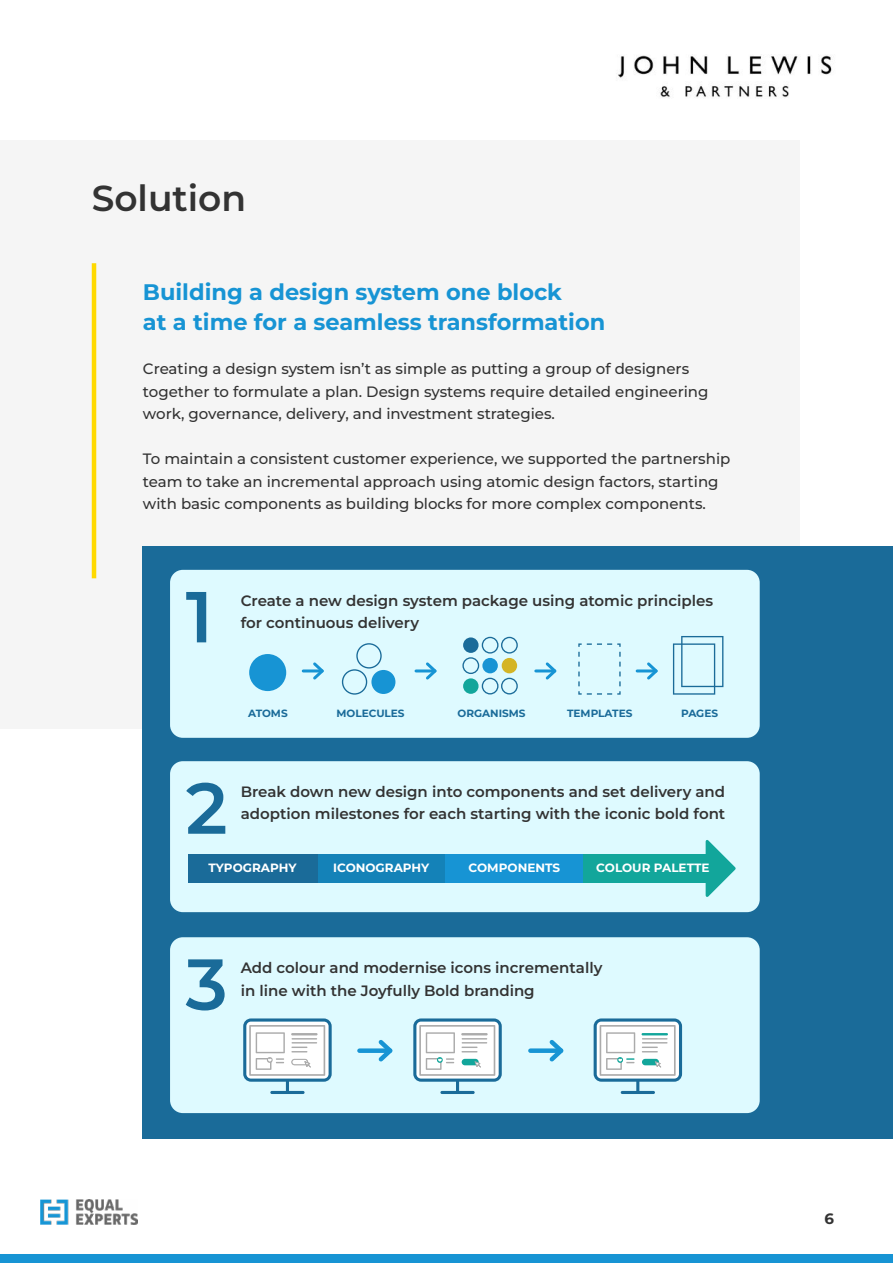
<style>
.page{position:relative;width:893px;height:1263px;background:#fff}
.page>*{position:absolute;margin:0;border:0;box-sizing:border-box;transform-origin:0 0}
.t1{font:600 72px "Montserrat";color:#1a6b99}
.t2{font:600 36px "Montserrat";color:#333}
.t3{font:700 22.5px/30px "Montserrat";color:#1794d4}
.t4{font:500 15px/22.5px "Montserrat";color:#333}
.t5{font:600 15px/22.5px "Montserrat";color:#333}
.t6{font:700 15px "Montserrat";color:#333}
.t7{font:700 12px "Montserrat";color:#fff}
.t8{font:700 10.5px "Montserrat";color:#1a6b99}
</style>
<div class="page">
<div style="left:0;top:140px;width:799px;height:589px;background:#f5f5f5"></div>
<hr style="left:92px;top:263px;width:4px;height:315px;background:#ffd900">
<div style="left:0;top:1254px;width:893px;height:9px;background:#1794d4"></div>
<div style="left:143px;top:546px;width:750px;height:592px;background:#1a6b99"></div>
<img style="left:618px;top:54px;width:214px;height:44px">
<div style="left:170px;top:570px;width:590px;height:168px;background:#defaff;border-radius:13px"></div>
<div style="left:249px;top:654px;width:37px;height:37px;background:#1794d4;border-radius:50%"></div>
<svg style="left:342px;top:643px;width:40px;height:52px"></svg>
<div style="left:371px;top:670px;width:24px;height:24px;background:#1794d4;border-radius:50%"></div>
<svg style="left:462px;top:637px;width:56px;height:57px"></svg>
<svg style="left:578px;top:643px;width:43px;height:52px"></svg>
<svg style="left:673px;top:636px;width:50px;height:59px"></svg>
<hr style="left:637px;top:669px;width:19px;height:3px;background:#1794d4">
<svg style="left:644px;top:662px;width:14px;height:18px"></svg>
<hr style="left:536px;top:669px;width:19px;height:3px;background:#1794d4">
<svg style="left:543px;top:662px;width:14px;height:18px"></svg>
<hr style="left:416px;top:669px;width:19px;height:3px;background:#1794d4">
<svg style="left:423px;top:662px;width:14px;height:18px"></svg>
<hr style="left:303px;top:669px;width:19px;height:3px;background:#1794d4">
<svg style="left:310px;top:662px;width:14px;height:18px"></svg>
<div style="left:170px;top:761px;width:590px;height:151px;background:#defaff;border-radius:13px"></div>
<div style="left:188px;top:854px;width:134px;height:28px;background:#1a6b99"></div>
<div style="left:319px;top:854px;width:133px;height:28px;background:#1482b8"></div>
<div style="left:446px;top:854px;width:138px;height:28px;background:#1794d4"></div>
<div style="left:584px;top:854px;width:125px;height:28px;background:#12a69b"></div>
<svg style="left:704px;top:840px;width:32px;height:57px"></svg>
<div style="left:170px;top:937px;width:590px;height:176px;background:#defaff;border-radius:13px"></div>
<svg style="left:243px;top:1018px;width:89px;height:76px;background:#ccdde4"></svg>
<div style="left:359px;top:1048px;width:31px;height:5px;background:#1794d4"></div>
<svg style="left:375px;top:1040px;width:18px;height:22px"></svg>
<div style="left:530px;top:1048px;width:31px;height:5px;background:#1794d4"></div>
<svg style="left:545px;top:1040px;width:19px;height:22px"></svg>
<svg style="left:413px;top:1018px;width:89px;height:76px;background:#c9dce3"></svg>
<svg style="left:594px;top:1018px;width:88px;height:76px;background:#c8dce3"></svg>
<img style="left:40px;top:1199px;width:97px;height:26px">
<h2 class="t2" style="left:92px;top:184px;width:156px">Solution</h2>
<h3 class="t3" style="left:143px;top:279px;width:464px">Building a design system one block<br>at a time for a seamless transformation</h3>
<p class="t4" style="left:143px;top:358px;width:567px">Creating a design system isn’t as simple as putting a group of designers together to formulate a plan. Design systems require detailed engineering work, governance, delivery, and investment strategies.</p>
<p class="t4" style="left:143px;top:448px;width:589px">To maintain a consistent customer experience, we supported the partnership team to take an incremental approach using atomic design factors, starting with basic components as building blocks for more complex components.</p>
<h1 class="t1" style="left:186px;top:587px;width:29px">1</h1>
<p class="t5" style="left:241px;top:590px;width:474px">Create a new design system package using atomic principles for continuous delivery</p>
<p class="t8" style="left:248px;top:709px;width:41px">ATOMS</p>
<p class="t8" style="left:337px;top:709px;width:70px">MOLECULES</p>
<p class="t8" style="left:458px;top:709px;width:70px">ORGANISMS</p>
<p class="t8" style="left:567px;top:709px;width:67px">TEMPLATES</p>
<p class="t8" style="left:681px;top:709px;width:38px">PAGES</p>
<h1 class="t1" style="left:186px;top:778px;width:43px">2</h1>
<p class="t5" style="left:241px;top:781px;width:486px">Break down new design into components and set delivery and</p>
<p class="t5" style="left:241px;top:804px;width:486px">adoption milestones for each starting with the iconic bold font</p>
<p class="t7" style="left:209px;top:862px;width:89px">TYPOGRAPHY</p>
<p class="t7" style="left:333px;top:862px;width:98px">ICONOGRAPHY</p>
<p class="t7" style="left:469px;top:862px;width:93px">COMPONENTS</p>
<p class="t7" style="left:596px;top:862px;width:115px">COLOUR PALETTE</p>
<h1 class="t1" style="left:186px;top:954px;width:43px">3</h1>
<p class="t5" style="left:241px;top:957px;width:363px">Add colour and modernise icons incrementally</p>
<p class="t5" style="left:241px;top:980px;width:295px">in line with the Joyfully Bold branding</p>
<p class="t6" style="left:824px;top:1213px;width:11px">6</p>
</div>
